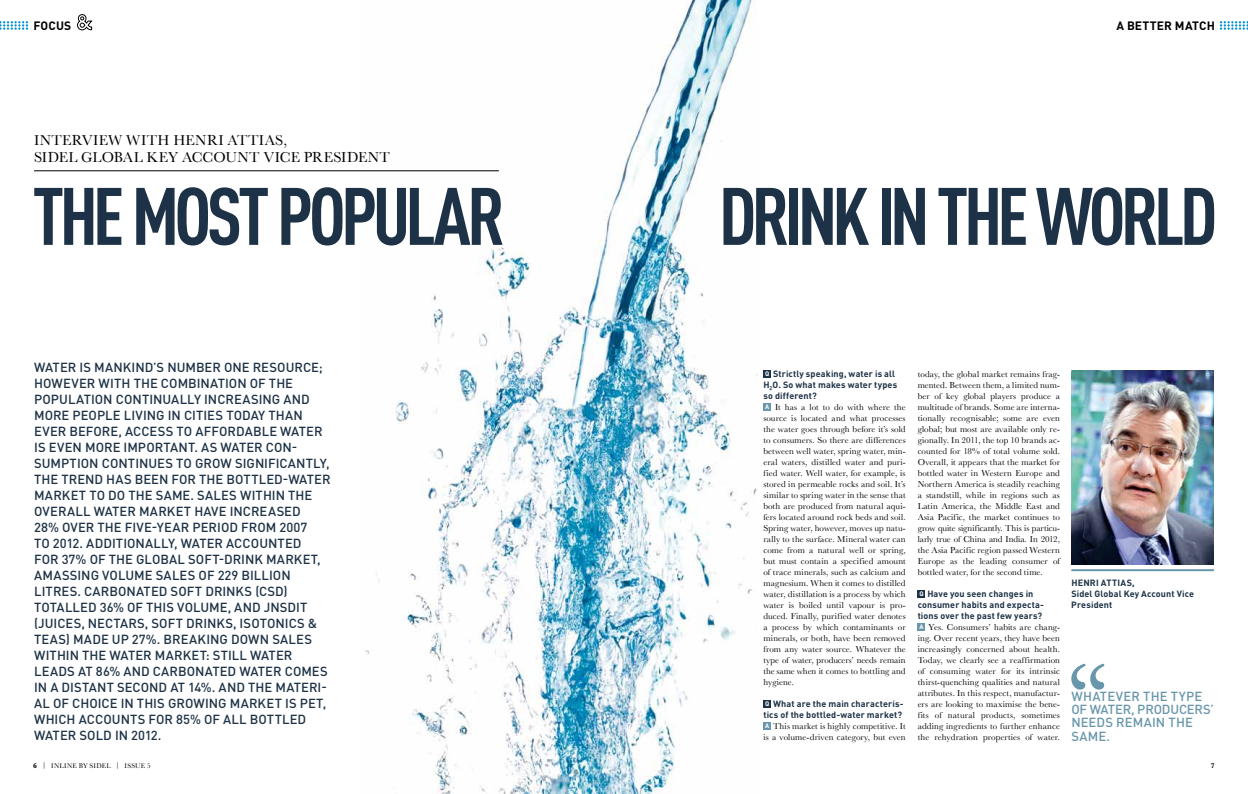
<style>
.page{position:relative;width:1248px;height:794px;background:#fff}
.page>*{position:absolute;margin:0;border:0;box-sizing:border-box;transform-origin:0 0}
.t1{font:700 condensed 80px "DINOT";letter-spacing:-.065em;color:#1d3246}
.t2{font:15px "Baskerville";letter-spacing:.015em;color:#000}
.t3{font:500 13px/16px "DINOT";letter-spacing:.005em;color:#1d3246}
.t4{font:500 13px/13px "DINOT";color:#6896ab}
.t5{font:700 12px "DINOT";letter-spacing:.01em;color:#000}
.t6{font:9px/11px "Baskerville";letter-spacing:.01em;color:#000;text-align:justify}
.t7{font:700 9px/11px "DINOT";letter-spacing:.015em;color:#1d3246}
.t8{font:7px "Baskerville";letter-spacing:.03em;color:#000}
.t9{font:700 7px "Baskerville";color:#000}
.s1{font-size:6.5px;color:#fff}
.s2{font-family:"DINOT";font-weight:700;font-size:6.5px;color:#fff}
.s3{font-weight:700}
</style>
<div class="page">
<img style="left:362px;top:0;width:395px;height:794px">
<img style="left:1071px;top:370px;width:142px;height:194px">
<hr style="left:34px;top:171px;width:465px;height:1px;background:#000">
<div style="left:763px;top:370px;width:7px;height:8px;background:#1d3246"></div>
<div style="left:763px;top:403px;width:7px;height:8px;background:#6896ab"></div>
<div style="left:763px;top:700px;width:7px;height:8px;background:#1d3246"></div>
<div style="left:763px;top:722px;width:7px;height:8px;background:#6896ab"></div>
<div style="left:917px;top:590px;width:8px;height:8px;background:#1d3246"></div>
<div style="left:917px;top:623px;width:8px;height:8px;background:#6896ab"></div>
<hr style="left:1071px;top:569px;width:142px;height:2px;background:#6896ab">
<svg style="left:1071px;top:663px;width:33px;height:26px"></svg>
<svg style="left:1219px;top:21px;width:28px;height:9px"></svg>
<svg style="left:0;top:21px;width:28px;height:9px"></svg>
<svg style="left:77px;top:14px;width:15px;height:16px"></svg>
<h3 class="t5" style="left:33px;top:18px;width:39px">FOCUS</h3>
<h2 class="t2" style="left:34px;top:131px;width:162px">INTERVIEW WITH Henri</h2>
<h2 class="t2" style="left:227px;top:131px;width:20px">Attias</h2>
<h2 class="t2" style="left:283px;top:131px;width:5px">,</h2>
<h2 class="t2" style="left:34px;top:148px;width:18px">Sidel</h2>
<h2 class="t2" style="left:81px;top:148px;width:310px">GLOBAL KEY ACCOUNT VICE PRESIDENT</h2>
<h3 class="t5" style="left:1116px;top:18px;width:100px">A BETTER MATCH</h3>
<h1 class="t1" style="left:33px;top:168px;width:474px">tHE MOST POPULAR</h1>
<h1 class="t1" style="left:718px;top:168px;width:500px">DRINK IN THE WORLD</h1>
<p class="t3" style="left:34px;top:359px;width:298px">WATER IS MANKIND’S NUMBER ONE RESOURCE; HOWEVER WITH THE COMBINATION OF THE POPULATION CONTINUALLY INCREASING AND MORE PEOPLE LIVING IN CITIES TODAY THAN EVER BEFORE, ACCESS TO AFFORDABLE WATER IS EVEN MORE IMPORTANT. AS WATER CON-SUMPTION CONTINUES TO GROW SIGNIFICANTLY, THE TREND HAS BEEN FOR THE BOTTLED-WATER MARKET TO DO THE SAME. SALES WITHIN THE OVERALL WATER MARKET HAVE INCREASED<br>28% OVER THE FIVE-YEAR PERIOD FROM 2007<br>TO 2012. ADDITIONALLY, WATER ACCOUNTED<br>FOR 37% OF THE GLOBAL SOFT-DRINK MARKET, AMASSING VOLUME SALES OF 229 BILLION LITRES. CARBONATED SOFT DRINKS (CSD</p>
<h3 class="t3" style="left:283px;top:583px;width:6px">)</h3>
<p class="t3" style="left:34px;top:599px;width:295px">TOTALLED 36% OF THIS VOLUME, AND JNSDIT (JUICES, NECTARS, SOFT DRINKS, ISOTONICS &amp; TEAS) MADE UP 27%. BREAKING DOWN SALES WITHIN THE WATER MARKET: STILL WATER LEADS AT 86% AND CARBONATED WATER COMES IN A DISTANT SECOND AT 14%. AND THE MATERI-AL OF CHOICE IN THIS GROWING MARKET IS PET, WHICH ACCOUNTS FOR 85% OF ALL BOTTLED WATER SOLD IN 2012.</p>
<p class="t7" style="left:763px;top:368px;width:135px"><span class="s1">Q</span> Strictly speaking, water is all<br>H<sub>2</sub>O. So what makes water types so different?</p>
<p class="t6" style="left:763px;top:401px;width:144px"><span class="s2">A</span> It has a lot to do with where the source is located and what processes the water goes through before it’s sold to consumers. So there are differences between well water, spring water, min&shy;eral waters, distilled water and puri&shy;fied water. Well water, for example, is stored in permeable rocks and soil. It’s similar to spring water in the sense that both are produced from natural aqui&shy;fers located around rock beds and soil.<br>Spring water, however, moves up natu&shy;rally to the surface. Mineral water can come from a natural well or spring, but must contain a specified amount of trace minerals, such as calcium and magnesium. When it comes to distilled water, distillation is a process by which water is boiled until vapour is pro&shy;duced. Finally, purified water denotes a process by which contaminants or minerals, or both, have been removed from any water source. Whatever the type of water, producers’ needs remain the same when it comes to bottling and hygiene.</p>
<p class="t7" style="left:763px;top:698px;width:142px"><span class="s1">Q</span> What are the main characteris&shy;tics of the bottled-water market?</p>
<p class="t6" style="left:763px;top:720px;width:144px"><span class="s2">A</span> This market is highly competitive. It is a volume-driven category, but even</p>
<p class="t6" style="left:917px;top:368px;width:144px">today, the global market remains frag&shy;mented. Between them, a limited num&shy;ber of key global players produce a multitude of brands. Some are interna&shy;tionally recognisable; some are even global; but most are available only re&shy;gionally. In 2011, the top 10 brands ac&shy;counted for 18% of total volume sold.<br>Overall, it appears that the market for bottled water in Western Europe and Northern America is steadily reaching a standstill, while in regions such as Latin America, the Middle East and Asia Pacific, the market continues to grow quite significantly. This is particu&shy;larly true of China and India. In 2012, the Asia Pacific region passed Western Europe as the leading consumer of bottled water, for the second time.</p>
<p class="t7" style="left:917px;top:588px;width:128px"><span class="s1">Q</span> Have you seen changes in consumer habits and expecta&shy;tions over the past few years?</p>
<p class="t6" style="left:917px;top:621px;width:144px"><span class="s2">A</span> Yes. Consumers’ habits are chang&shy;ing. Over recent years, they have been increasingly concerned about health.<br>Today, we clearly see a reaffirmation of consuming water for its intrinsic thirst-quenching qualities and natural attributes. In this respect, manufactur&shy;ers are looking to maximise the bene&shy;fits of natural products, sometimes adding ingredients to further enhance the rehydration properties of water.</p>
<p class="t7" style="left:1071px;top:577px;width:13px">Henri</p>
<p class="t7" style="left:1100px;top:577px;width:12px">Attias</p>
<p class="t7" style="left:1071px;top:577px;width:124px;text-indent:61px">,<br>Sidel Global Key Account Vice<br>President</p>
<h3 class="t4" style="left:1071px;top:690px;width:144px">WHATEVER THE TYPE<br>OF WATER, PRODUCERS’<br>NEEDS REMAIN THE<br>SAME.</h3>
<p class="t8" style="left:33px;top:761px;width:24px"><span class="s3">6</span> | inline</p>
<p class="t8" style="left:79px;top:761px;width:73px">BY SIDEL | ISSUE 5</p>
<p class="t9" style="left:1210px;top:761px;width:5px">7</p>
</div>
